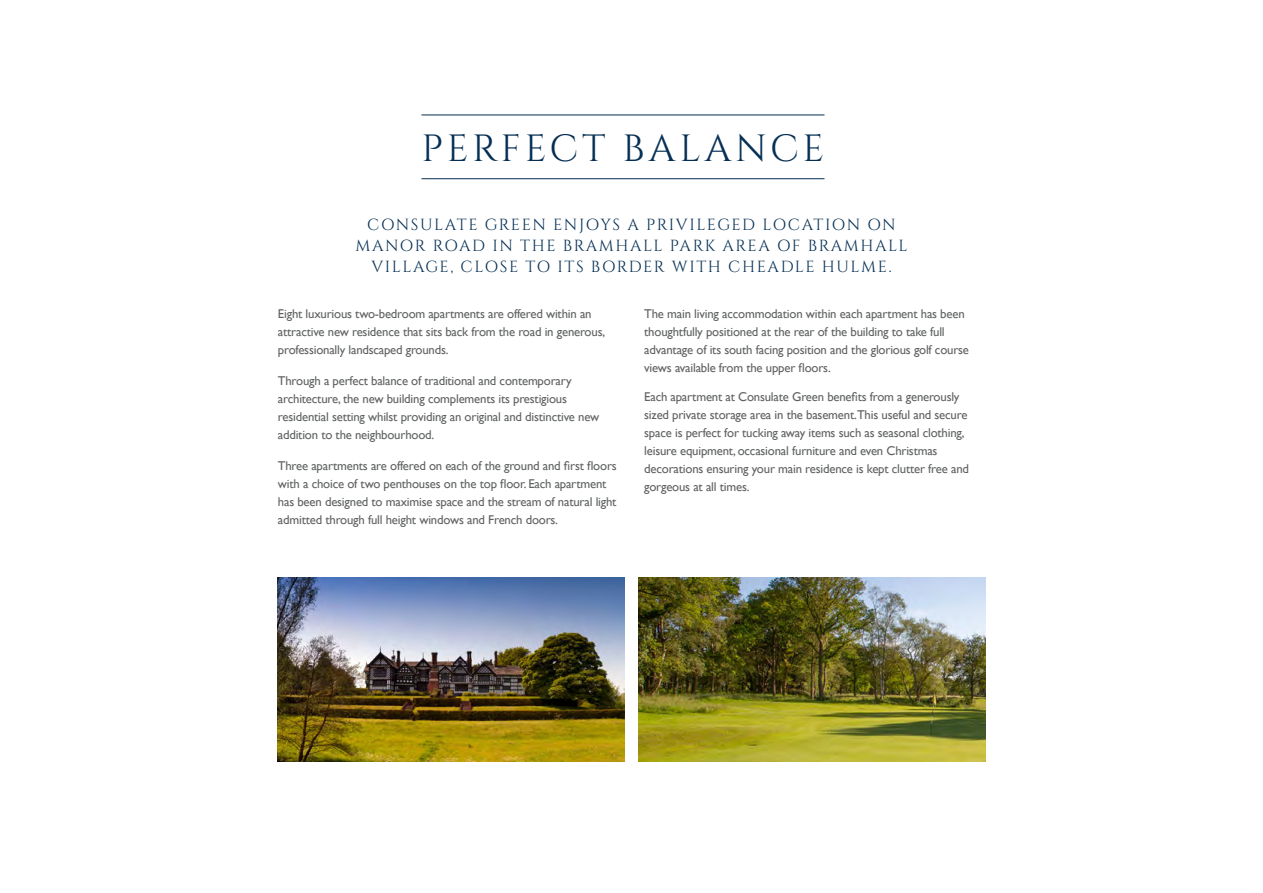
<style>
.page{position:relative;width:1263px;height:893px;background:#fff}
.page>*{position:absolute;margin:0;border:0;box-sizing:border-box;transform-origin:0 0}
.t1{font:37.8px "Cinzel";letter-spacing:.1em;color:#052f54}
.t2{font:16.05px/21.1px "Cinzel";letter-spacing:.1em;color:#052f54;text-align:center}
.t3{font:12.75px/18px "Gill Sans";letter-spacing:-.015em;color:#606262}
</style>
<div class="page">
<img style="left:278px;top:578px;width:346px;height:184px">
<img style="left:638px;top:578px;width:347px;height:184px">
<hr style="left:421px;top:115px;width:403px;height:1px;background:#052f54">
<hr style="left:421px;top:178px;width:403px;height:1px;background:#052f54">
<h1 class="t1" style="left:421px;top:126px;width:404px">PERFECT BALANCE</h1>
<p class="t2" style="left:355px;top:214px;width:553px">CONSULATE GREEN ENJOYS A PRIVILEGED LOCATION ON<br>MANOR ROAD IN THE BRAMHALL PARK AREA OF BRAMHALL<br>VILLAGE, CLOSE TO ITS BORDER WITH CHEADLE HULME.</p>
<p class="t3" style="left:278px;top:305px;width:329px">Eight luxurious two-bedroom apartments are offered within an attractive new residence that sits back from the road in generous, professionally landscaped grounds.</p>
<p class="t3" style="left:278px;top:372px;width:323px">Through a perfect balance of traditional and contemporary architecture, the new building complements its prestigious residential setting whilst providing an original and distinctive new addition to the neighbourhood.</p>
<p class="t3" style="left:278px;top:456px;width:340px">Three apartments are offered on each of the ground and first floors with a choice of two penthouses on the top floor. Each apartment has been designed to maximise space and the stream of natural light admitted through full height windows and French doors.</p>
<p class="t3" style="left:644px;top:305px;width:326px">The main living accommodation within each apartment has been thoughtfully positioned at the rear of the building to take full advantage of its south facing position and the glorious golf course views available from the upper floors.</p>
<p class="t3" style="left:644px;top:388px;width:326px">Each apartment at Consulate Green benefits from a generously sized private storage area in the basement.This useful and secure space is perfect for tucking away items such as seasonal clothing, leisure equipment, occasional furniture and even Christmas decorations ensuring your main residence is kept clutter free and gorgeous at all times.</p>
</div>
